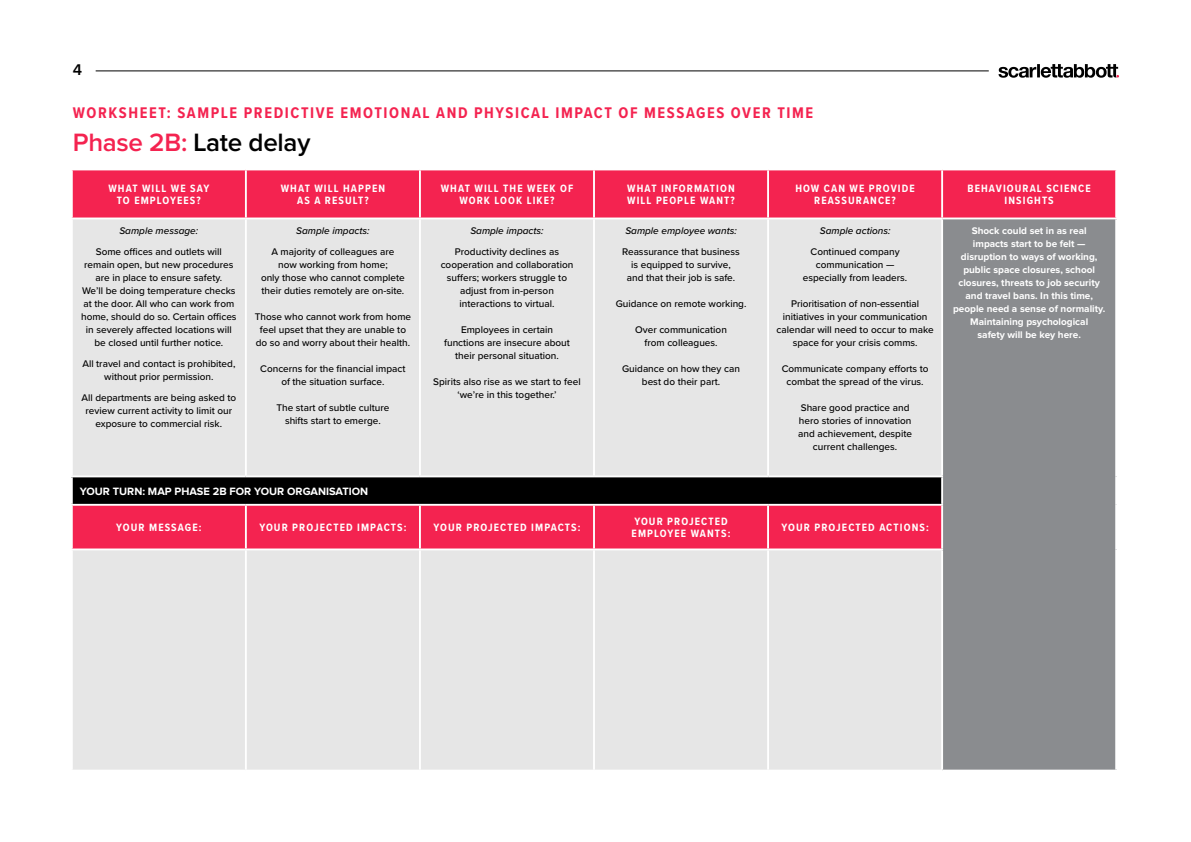
<style>
.page{position:relative;width:1191px;height:842px;background:#fff}
.page>*{position:absolute;margin:0;border:0;box-sizing:border-box;transform-origin:0 0}
.t1{font:600 26px "Proxima Nova";letter-spacing:-.01em;color:#000}
.STANDFIRST_WHITE{font:600 16.1px "Proxima Nova";color:#000}
.t2{font:700 16px "Proxima Nova Cond";letter-spacing:.1em;color:#f42350}
.Red_subhead_boxes{font:700 11px/12px "Proxima Nova Cond";letter-spacing:.1em;color:#fff;text-align:center}
.t3{font:700 11px "Proxima Nova";color:#fff}
.t4{font:500 10px/13px "Proxima Nova";color:#000;text-align:center}
.t5{font:700 10px/13px "Proxima Nova";color:#fff;text-align:center}
.t6{font:italic 500 10px "Proxima Nova";color:#000}
.s1{color:#f42350}
</style>
<div class="page">
<div style="left:73px;top:170px;width:1042px;height:48px;background:#f42350"></div>
<svg style="left:73px;top:219px;width:868px;height:551px;background:#e7d6d9"></svg>
<div style="left:942px;top:218px;width:174px;height:552px;background:#8a8c8f"></div>
<div style="left:72px;top:476px;width:870px;height:29px;background:#000"></div>
<hr style="left:245px;top:170px;width:2px;height:48px;background:#fff">
<hr style="left:419px;top:170px;width:2px;height:48px;background:#fff">
<hr style="left:593px;top:170px;width:2px;height:48px;background:#fff">
<hr style="left:767px;top:170px;width:2px;height:48px;background:#fff">
<hr style="left:941px;top:170px;width:2px;height:48px;background:#fff">
<hr style="left:245px;top:219px;width:2px;height:256px;background:#fff">
<hr style="left:419px;top:219px;width:2px;height:256px;background:#fff">
<hr style="left:593px;top:219px;width:2px;height:256px;background:#fff">
<hr style="left:767px;top:219px;width:2px;height:256px;background:#fff">
<hr style="left:942px;top:218px;width:175px;height:1px;background:#fff">
<hr style="left:941px;top:219px;width:2px;height:256px;background:#fff">
<hr style="left:1115px;top:219px;width:2px;height:257px;background:#fff">
<hr style="left:71px;top:475px;width:175px;height:2px;background:#fff">
<hr style="left:71px;top:477px;width:2px;height:27px;background:#fff">
<hr style="left:246px;top:475px;width:174px;height:2px;background:#fff">
<hr style="left:420px;top:475px;width:174px;height:2px;background:#fff">
<hr style="left:594px;top:475px;width:174px;height:2px;background:#fff">
<hr style="left:768px;top:475px;width:175px;height:2px;background:#fff">
<hr style="left:941px;top:477px;width:2px;height:27px;background:#fff">
<hr style="left:1115px;top:476px;width:2px;height:29px;background:#fff">
<hr style="left:71px;top:504px;width:175px;height:2px;background:#fff">
<hr style="left:246px;top:504px;width:174px;height:2px;background:#fff">
<hr style="left:245px;top:506px;width:2px;height:42px;background:#fff">
<hr style="left:420px;top:504px;width:174px;height:2px;background:#fff">
<hr style="left:419px;top:506px;width:2px;height:42px;background:#fff">
<hr style="left:594px;top:504px;width:174px;height:2px;background:#fff">
<hr style="left:593px;top:506px;width:2px;height:42px;background:#fff">
<hr style="left:768px;top:504px;width:175px;height:2px;background:#fff">
<hr style="left:767px;top:506px;width:2px;height:42px;background:#fff">
<hr style="left:941px;top:506px;width:2px;height:42px;background:#fff">
<hr style="left:1115px;top:505px;width:2px;height:44px;background:#fff">
<hr style="left:71px;top:548px;width:175px;height:2px;background:#fff">
<hr style="left:246px;top:548px;width:174px;height:2px;background:#fff">
<hr style="left:245px;top:550px;width:2px;height:220px;background:#fff">
<hr style="left:420px;top:548px;width:174px;height:2px;background:#fff">
<hr style="left:419px;top:550px;width:2px;height:220px;background:#fff">
<hr style="left:594px;top:548px;width:174px;height:2px;background:#fff">
<hr style="left:593px;top:550px;width:2px;height:220px;background:#fff">
<hr style="left:768px;top:548px;width:175px;height:2px;background:#fff">
<hr style="left:767px;top:550px;width:2px;height:220px;background:#fff">
<hr style="left:941px;top:550px;width:2px;height:220px;background:#fff">
<hr style="left:1115px;top:549px;width:2px;height:221px;background:#fff">
<hr style="left:96px;top:71px;width:892px;height:1px;background:#000">
<svg style="left:998px;top:64px;width:121px;height:14px"></svg>
<p class="STANDFIRST_WHITE" style="left:73px;top:62px;width:11px">4</p>
<p class="t2" style="left:73px;top:100px;width:742px">WORKSHEET: SAMPLE PREDICTIVE EMOTIONAL AND PHYSICAL IMPACT OF MESSAGES OVER TIME</p>
<p class="t1" style="left:73px;top:130px;width:239px"><span class="s1">Phase 2B:</span> Late delay</p>
<p class="Red_subhead_boxes" style="left:108px;top:182px;width:102px">WHAT WILL WE SAY<br>TO EMPLOYEES?</p>
<p class="Red_subhead_boxes" style="left:281px;top:182px;width:106px">WHAT WILL HAPPEN<br>AS A RESULT?</p>
<p class="Red_subhead_boxes" style="left:441px;top:182px;width:134px">WHAT WILL THE WEEK OF<br>WORK LOOK LIKE?</p>
<p class="Red_subhead_boxes" style="left:627px;top:182px;width:109px;text-align:left">WHAT INFORMATION<br>WILL PEOPLE WANT?</p>
<p class="Red_subhead_boxes" style="left:795px;top:182px;width:121px">HOW CAN WE PROVIDE<br>REASSURANCE?</p>
<p class="Red_subhead_boxes" style="left:967px;top:182px;width:125px">BEHAVIOURAL SCIENCE<br>INSIGHTS</p>
<p class="t6" style="left:119px;top:224px;width:80px">Sample message:</p>
<p class="t4" style="left:81px;top:245px;width:157px">Some offices and outlets will remain open, but new procedures are in place to ensure safety.<br>We’ll be doing temperature checks at the door. All who can work from home, should do so. Certain offices in severely affected locations will be closed until further notice.</p>
<p class="t4" style="left:82px;top:357px;width:154px">All travel and contact is prohibited, without prior permission.</p>
<p class="t4" style="left:81px;top:391px;width:156px">All departments are being asked to review current activity to limit our exposure to commercial risk.</p>
<p class="t5" style="left:953px;top:225px;width:154px">Shock could set in as real impacts start to be felt — disruption to ways of working, public space closures, school closures, threats to job security and travel bans. In this time, people need a sense of normality.<br>Maintaining psychological<br>safety will be key here.</p>
<p class="t6" style="left:296px;top:224px;width:75px">Sample impacts:</p>
<p class="t4" style="left:261px;top:245px;width:145px">A majority of colleagues are now working from home;<br>only those who cannot complete their duties remotely are on-site.</p>
<p class="t4" style="left:255px;top:310px;width:158px">Those who cannot work from home feel upset that they are unable to do so and worry about their health.</p>
<p class="t4" style="left:260px;top:362px;width:147px">Concerns for the financial impact of the situation surface.</p>
<p class="t4" style="left:276px;top:401px;width:114px">The start of subtle culture shifts start to emerge.</p>
<p class="t6" style="left:470px;top:224px;width:75px">Sample impacts:</p>
<p class="t4" style="left:441px;top:245px;width:134px">Productivity declines as cooperation and collaboration suffers; workers struggle to adjust from in-person interactions to virtual.</p>
<p class="t4" style="left:444px;top:323px;width:127px">Employees in certain functions are insecure about their personal situation.</p>
<p class="t4" style="left:433px;top:375px;width:149px">Spirits also rise as we start to feel ‘we’re in this together.’</p>
<p class="t6" style="left:819px;top:224px;width:72px">Sample actions:</p>
<p class="t4" style="left:803px;top:245px;width:106px">Continued company communication — especially from leaders.</p>
<p class="t4" style="left:776px;top:297px;width:159px">Prioritisation of non-essential initiatives in your communication calendar will need to occur to make space for your crisis comms.</p>
<p class="t4" style="left:781px;top:362px;width:148px">Communicate company efforts to combat the spread of the virus.</p>
<p class="t4" style="left:798px;top:401px;width:115px">Share good practice and hero stories of innovation and achievement, despite current challenges.</p>
<p class="t6" style="left:625px;top:224px;width:113px">Sample employee wants:</p>
<p class="t4" style="left:622px;top:245px;width:119px">Reassurance that business is equipped to survive, and that their job is safe.</p>
<p class="t4" style="left:615px;top:297px;width:132px">Guidance on remote working.</p>
<p class="t4" style="left:635px;top:323px;width:93px">Over communication from colleagues.</p>
<p class="t4" style="left:622px;top:362px;width:119px">Guidance on how they can best do their part.</p>
<p class="t3" style="left:80px;top:486px;width:290px">YOUR TURN: MAP PHASE 2B FOR YOUR ORGANISATION</p>
<p class="Red_subhead_boxes" style="left:116px;top:522px;width:87px">YOUR MESSAGE:</p>
<p class="Red_subhead_boxes" style="left:259px;top:522px;width:149px">YOUR PROJECTED IMPACTS:</p>
<p class="Red_subhead_boxes" style="left:433px;top:522px;width:149px">YOUR PROJECTED IMPACTS:</p>
<p class="Red_subhead_boxes" style="left:631px;top:516px;width:100px;text-align:left">YOUR PROJECTED<br>EMPLOYEE WANTS:</p>
<p class="Red_subhead_boxes" style="left:781px;top:522px;width:149px">YOUR PROJECTED ACTIONS:</p>
</div>
